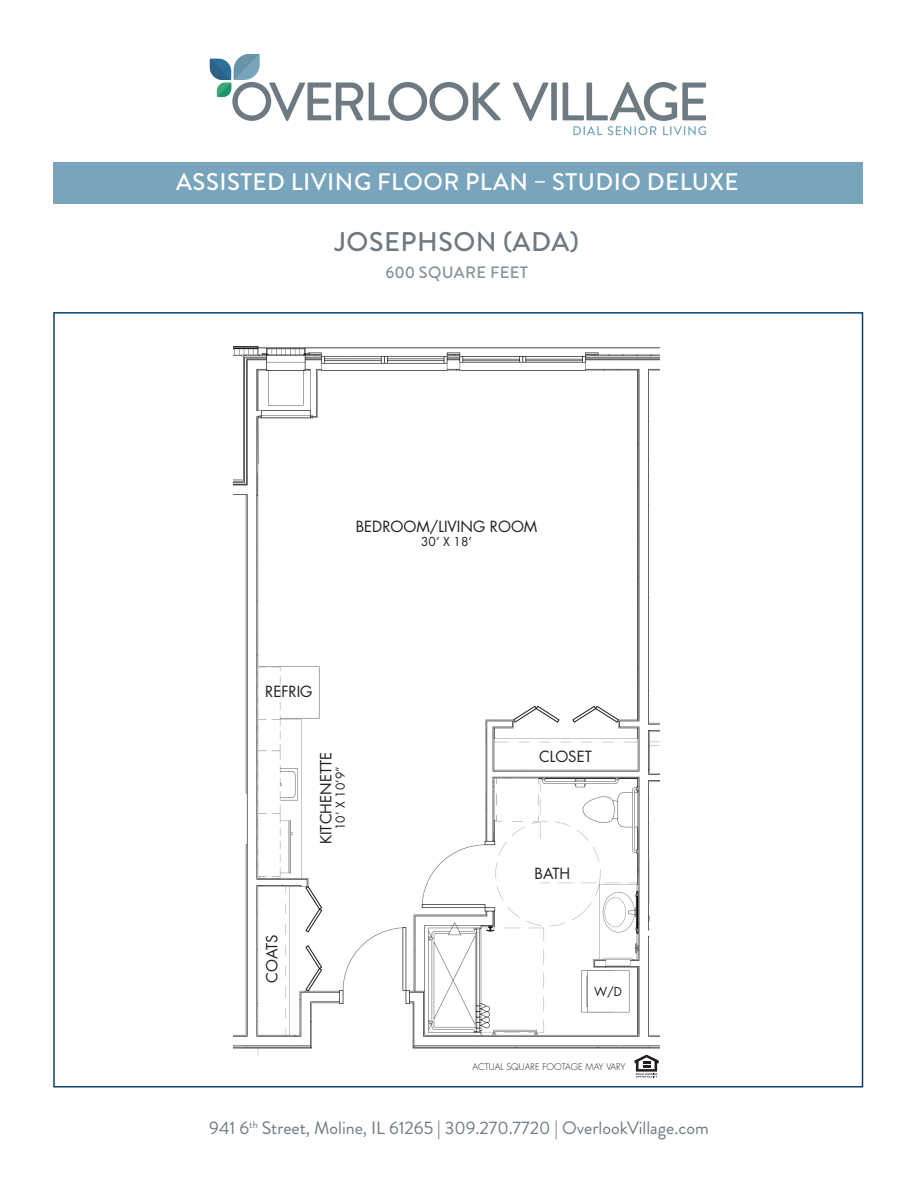
<style>
.page{position:relative;width:918px;height:1188px;background:#fff}
.page>*{position:absolute;margin:0;border:0;box-sizing:border-box;transform-origin:0 0}
.t1{font:500 27px "Brandon Grotesque";letter-spacing:.02em;color:#6d7a81}
.t2{font:500 24px "Brandon Grotesque";letter-spacing:.02em;color:#fff}
.t3{font:18px "Brandon Grotesque";color:#6d7a81}
.t4{font:500 16.5px "Brandon Grotesque";letter-spacing:.02em;color:#869299}
.t5{font:15px "Futura";color:#231f20}
.t6{font:12px "Futura";color:#231f20}
.t7{font:300 9px "Futura";color:#231f20}
</style>
<div class="page">
<img style="left:233px;top:346px;width:427px;height:718px">
<svg style="left:635px;top:1055px;width:24px;height:23px"></svg>
<div style="left:53px;top:162px;width:810px;height:41px;background:#78a5bb"></div>
<svg style="left:369px;top:82px;width:132px;height:39px"></svg>
<svg style="left:513px;top:83px;width:36px;height:38px"></svg>
<div style="left:551px;top:83px;width:6px;height:37px;background:#6d7a81"></div>
<svg style="left:210px;top:54px;width:153px;height:67px"></svg>
<svg style="left:563px;top:82px;width:143px;height:53px"></svg>
<p class="t2" style="left:176px;top:166px;width:564px">ASSISTED LIVING FLOOR PLAN – STUDIO DELUXE</p>
<p class="t1" style="left:335px;top:223px;width:245px">JOSEPHSON (ADA)</p>
<p class="t4" style="left:385px;top:261px;width:144px">600 SQUARE FEET</p>
<p class="t5" style="left:356px;top:516px;width:183px">BEDROOM/LIVING ROOM</p>
<p class="t6" style="left:421px;top:533px;width:52px">30’ X 18’</p>
<p class="t5" style="left:265px;top:682px;width:49px">REFRIG</p>
<p class="t5" style="left:262px;top:983px;width:50px;rotate:-90deg">COATS</p>
<p class="t5" style="left:316px;top:844px;width:93px;rotate:-90deg">KITCHENETTE</p>
<p class="t6" style="left:332px;top:830px;width:65px;rotate:-90deg">10’ X 10’9”</p>
<p class="t5" style="left:539px;top:746px;width:54px">CLOSET</p>
<p class="t5" style="left:535px;top:864px;width:37px">BATH</p>
<p class="t6" style="left:594px;top:984px;width:30px">W/D</p>
<p class="t7" style="left:472px;top:1061px;width:155px">ACTUAL SQUARE FOOTAGE MAY VARY</p>
<p class="t3" style="left:209px;top:1116px;width:501px">941 6<sup>th</sup> Street, Moline, IL 61265 | 309.270.7720 | OverlookVillage.com</p>
</div>
